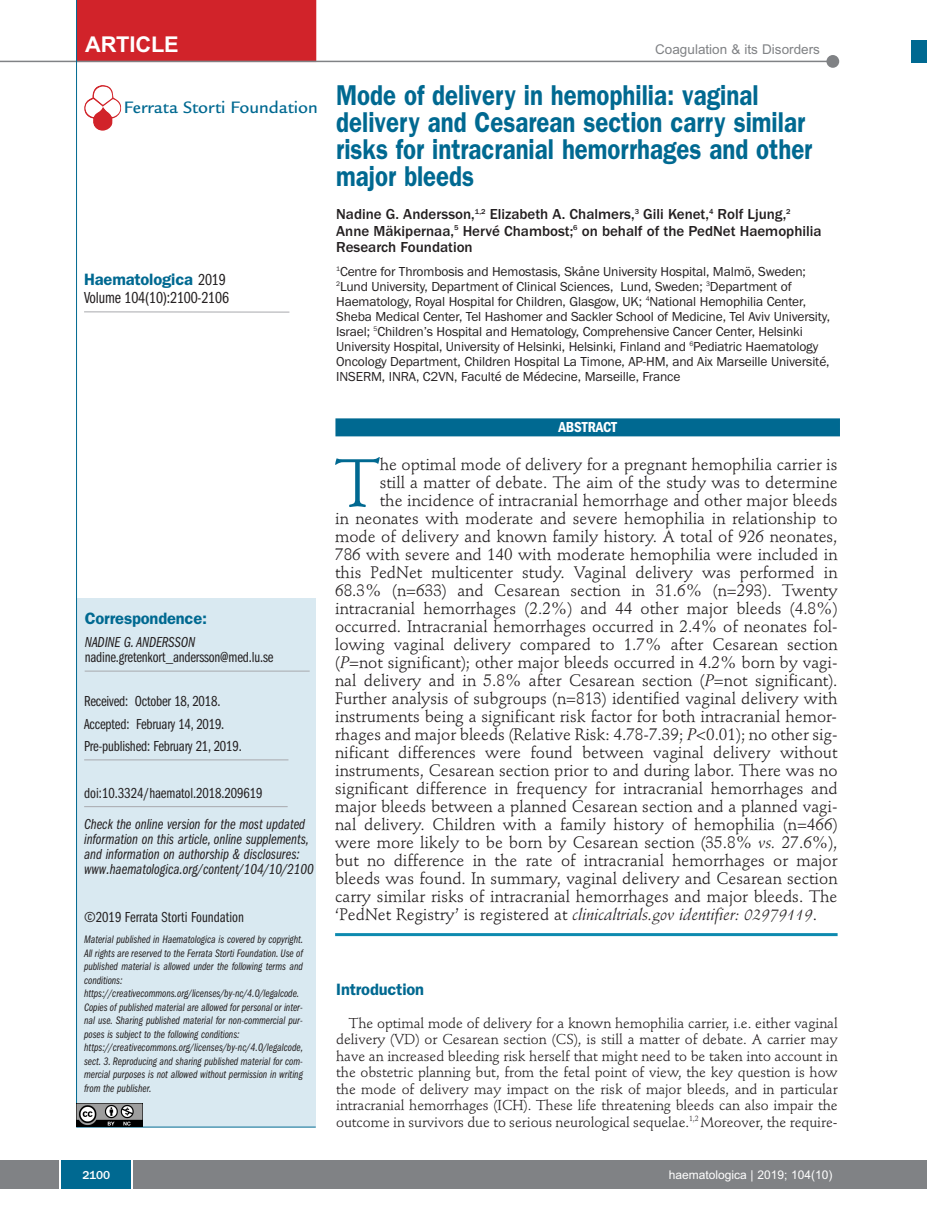
<style>
.page{position:relative;width:927px;height:1225px;background:#fff}
.page>*{position:absolute;margin:0;border:0;box-sizing:border-box;transform-origin:0 0}
.t1{font:66.9px "Stempel Schneidler";color:#006991}
.t2{font:600 28.8px/27px "Franklin Gothic";color:#006991;scale:.83 1}
.t3{font:700 21.75px "Arial";letter-spacing:-.01em;color:#fff}
.t4{font:500 18px "Legacy Sans";color:#006991}
.t5{font:16.5px "Stempel Schneidler";color:#231f20}
.t6{font:italic 16.5px "Stempel Schneidler";color:#231f20}
.t7{font:600 16.5px "Franklin Gothic";letter-spacing:-.01em;color:#006991}
.t8{font:16.5px "Franklin Gothic Book Cmpr";letter-spacing:-.01em;color:#231f20}
.t9{font:15px/15px "Franklin Gothic Book Cmpr Ital";color:#231f20}
.t10{font:15px/22.5px "Franklin Gothic Book Cmpr";letter-spacing:-.01em;color:#231f20}
.t11{font:500 15px/16.5px "Franklin Gothic";color:#231f20}
.t12{font:600 condensed 15px "Franklin Gothic";letter-spacing:-.005em;color:#fff}
.t13{font:14.25px/16.5px "Stempel Schneidler";letter-spacing:-.005em;color:#231f20;text-align:justify}
.t14{font:13.5px/15px "Franklin Gothic";letter-spacing:-.01em;color:#231f20}
.t15{font:13.5px "Arial";color:#808285}
.t16{font:12px "Arial";color:#fff}
.t17{font:500 12px "Franklin Gothic";color:#fff}
.t18{font:11.25px/13.5px "Franklin Gothic Book Cmpr Ital";color:#231f20}
.s1{font-family:"Franklin Gothic Book Cmpr";font-weight:400;color:#231f20}
.s2{font-style:italic}
.s3{font-style:normal}
</style>
<div class="page">
<div style="left:911px;top:40px;width:16px;height:22px;background:#006991"></div>
<div style="left:910px;top:1160px;width:17px;height:28px;background:#808285"></div>
<div style="left:0;top:1160px;width:910px;height:28px;background:#808285"></div>
<div style="left:61px;top:1160px;width:71px;height:28px;background:#006991"></div>
<svg style="left:60px;top:1160px;width:1px;height:28px"></svg>
<svg style="left:132px;top:1160px;width:1px;height:28px"></svg>
<div style="left:77px;top:598px;width:239px;height:529px;background:#d9e9f1"></div>
<hr style="left:84px;top:759px;width:204px;height:1px;background:#a8a9ad">
<hr style="left:85px;top:671px;width:225px;height:1px;background:#a8a9ad">
<hr style="left:76px;top:1126px;width:240px;height:1px;background:#006991">
<hr style="left:84px;top:312px;width:205px;height:1px;background:#a8a9ad">
<div style="left:77px;top:0;width:239px;height:62px;background:#d1232a"></div>
<hr style="left:0;top:61px;width:830px;height:1px;background:#808285">
<div style="left:826px;top:55px;width:13px;height:13px;background:#808285;border-radius:50%"></div>
<hr style="left:84px;top:806px;width:204px;height:1px;background:#a8a9ad">
<hr style="left:76px;top:0;width:1px;height:1126px;background:#006991">
<img style="left:77px;top:1103px;width:65px;height:23px">
<img style="left:84px;top:85px;width:37px;height:46px">
<hr style="left:335px;top:933px;width:503px;height:3px;background:#0d8aaf">
<div style="left:335px;top:418px;width:505px;height:18px;background:#006991"></div>
<h3 class="t3" style="left:85px;top:32px;width:95px">ARTICLE</h3>
<p class="t15" style="left:655px;top:42px;width:166px">Coagulation &amp; its Disorders</p>
<p class="t4" style="left:124px;top:101px;width:196px">Ferrata Storti Foundation</p>
<p class="t7" style="left:84px;top:274px;width:143px">Haematologica <span class="s1">2019</span></p>
<p class="t8" style="left:84px;top:292px;width:146px">Volume 104(10):2100-2106</p>
<p class="t7" style="left:85px;top:612px;width:124px">Correspondence:</p>
<p class="t9" style="left:85px;top:636px;width:112px">NADINE G. ANDERSSON</p>
<p class="t10" style="left:85px;top:647px;width:190px">nadine.gretenkort_andersson@med.lu.se</p>
<p class="t10" style="left:84px;top:691px;width:159px">Received: October 18, 2018.<br>Accepted: February 14, 2019.<br>Pre-published: February 21, 2019.</p>
<p class="t10" style="left:84px;top:783px;width:180px">doi:10.3324/haematol.2018.209619</p>
<p class="t9" style="left:84px;top:817px;width:231px">Check the online version for the most updated information on this article, online supplements, and information on authorship &amp; disclosures: www.haematologica.org/content/104/10/2100</p>
<p class="t10" style="left:84px;top:907px;width:161px">©2019 Ferrata Storti Foundation</p>
<p class="t18" style="left:84px;top:933px;width:221px">Material published in Haematologica is covered by copyright.<br>All rights are reserved to the Ferrata Storti Foundation. Use of published material is allowed under the following terms and conditions: https://creativecommons.org/licenses/by-nc/4.0/legalcode.<br>Copies of published material are allowed for personal or inter&shy;nal use. Sharing published material for non-commercial pur&shy;poses is subject to the following conditions: https://creativecommons.org/licenses/by-nc/4.0/legalcode, sect. 3. Reproducing and sharing published material for com&shy;mercial purposes is not allowed without permission in writing from the publisher.</p>
<h2 class="t2" style="left:336px;top:84px;width:575px">Mode of delivery in hemophilia: vaginal delivery and Cesarean section carry similar risks for intracranial hemorrhages and other major bleeds</h2>
<p class="t11" style="left:336px;top:206px;width:487px">Nadine G. Andersson,<sup>1,2</sup> Elizabeth A. Chalmers,<sup>3</sup> Gili Kenet,<sup>4</sup> Rolf Ljung,<sup>2<br></sup>Anne Mäkipernaa,<sup>5</sup> Hervé Chambost;<sup>6</sup> on behalf of the PedNet Haemophilia<br>Research Foundation</p>
<p class="t14" style="left:336px;top:263px;width:495px"><sup>1</sup>Centre for Thrombosis and Hemostasis, Skåne University Hospital, Malmö, Sweden; <sup>2</sup>Lund University, Department of Clinical Sciences, Lund, Sweden; <sup>3</sup>Department of Haematology, Royal Hospital for Children, Glasgow, UK; <sup>4</sup>National Hemophilia Center, Sheba Medical Center, Tel Hashomer and Sackler School of Medicine, Tel Aviv University, Israel; <sup>5</sup>Children’s Hospital and Hematology, Comprehensive Cancer Center, Helsinki University Hospital, University of Helsinki, Helsinki, Finland and <sup>6</sup>Pediatric Haematology Oncology Department, Children Hospital La Timone, AP-HM, and Aix Marseille Université, INSERM, INRA, C2VN, Faculté de Médecine, Marseille, France</p>
<p class="t12" style="left:558px;top:422px;width:60px">ABSTRACT</p>
<h1 class="t1" style="left:335px;top:455px;width:46px">T</h1>
<p class="t5" style="left:380px;top:458px;width:459px">he optimal mode of delivery for a pregnant hemophilia carrier is</p>
<p class="t5" style="left:380px;top:476px;width:459px">still a matter of debate. The aim of the study was to determine</p>
<p class="t5" style="left:380px;top:494px;width:459px">the incidence of intracranial hemorrhage and other major bleeds</p>
<p class="t5" style="left:335px;top:512px;width:504px">in neonates with moderate and severe hemophilia in relationship to</p>
<p class="t5" style="left:335px;top:530px;width:504px">mode of delivery and known family history. A total of 926 neonates,</p>
<p class="t5" style="left:335px;top:548px;width:504px">786 with severe and 140 with moderate hemophilia were included in</p>
<p class="t5" style="left:335px;top:566px;width:504px">this PedNet multicenter study. Vaginal delivery was performed in</p>
<p class="t5" style="left:335px;top:584px;width:504px">68.3% (n=633) and Cesarean section in 31.6% (n=293). Twenty</p>
<p class="t5" style="left:335px;top:602px;width:504px">intracranial hemorrhages (2.2%) and 44 other major bleeds (4.8%)</p>
<p class="t5" style="left:335px;top:620px;width:504px">occurred. Intracranial hemorrhages occurred in 2.4% of neonates fol-</p>
<p class="t5" style="left:335px;top:638px;width:504px">lowing vaginal delivery compared to 1.7% after Cesarean section</p>
<p class="t5" style="left:335px;top:656px;width:504px">(<span class="s2">P</span>=not significant); other major bleeds occurred in 4.2% born by vagi-</p>
<p class="t5" style="left:335px;top:674px;width:504px">nal delivery and in 5.8% after Cesarean section (<span class="s2">P</span>=not significant).</p>
<p class="t5" style="left:335px;top:692px;width:504px">Further analysis of subgroups (n=813) identified vaginal delivery with</p>
<p class="t5" style="left:335px;top:710px;width:503px">instruments being a significant risk factor for both intracranial hemor-</p>
<p class="t5" style="left:335px;top:728px;width:504px">rhages and major bleeds (Relative Risk: 4.78-7.39; <span class="s2">P</span>&lt;0.01); no other sig-</p>
<p class="t5" style="left:335px;top:746px;width:504px">nificant differences were found between vaginal delivery without</p>
<p class="t5" style="left:335px;top:764px;width:504px">instruments, Cesarean section prior to and during labor. There was no</p>
<p class="t5" style="left:335px;top:782px;width:504px">significant difference in frequency for intracranial hemorrhages and</p>
<p class="t5" style="left:335px;top:800px;width:504px">major bleeds between a planned Cesarean section and a planned vagi-</p>
<p class="t5" style="left:335px;top:818px;width:504px">nal delivery. Children with a family history of hemophilia (n=466)</p>
<p class="t5" style="left:335px;top:836px;width:504px">were more likely to be born by Cesarean section (35.8% <span class="s2">vs.</span> 27.6%),</p>
<p class="t5" style="left:335px;top:854px;width:504px">but no difference in the rate of intracranial hemorrhages or major</p>
<p class="t5" style="left:335px;top:872px;width:504px">bleeds was found. In summary, vaginal delivery and Cesarean section</p>
<p class="t5" style="left:335px;top:890px;width:504px">carry similar risks of intracranial hemorrhages and major bleeds. The</p>
<p class="t6" style="left:335px;top:908px;width:483px"><span class="s3">‘PedNet Registry’ is registered at</span> clinicaltrials.gov identifier: 02979119<span class="s3">.</span></p>
<p class="t7" style="left:336px;top:983px;width:89px">Introduction</p>
<p class="t13" style="left:336px;top:1015px;width:503px;text-indent:13px">The optimal mode of delivery for a known hemophilia carrier, i.e. either vaginal delivery (VD) or Cesarean section (CS), is still a matter of debate. A carrier may have an increased bleeding risk herself that might need to be taken into account in the obstetric planning but, from the fetal point of view, the key question is how the mode of delivery may impact on the risk of major bleeds, and in particular intracranial hemorrhages (ICH). These life threatening bleeds can also impair the outcome in survivors due to serious neurological sequelae.<sup>1,2</sup> Moreover, the require-</p>
<p class="t17" style="left:82px;top:1167px;width:29px">2100</p>
<p class="t16" style="left:669px;top:1167px;width:165px">haematologica | 2019; 104(10)</p>
</div>
